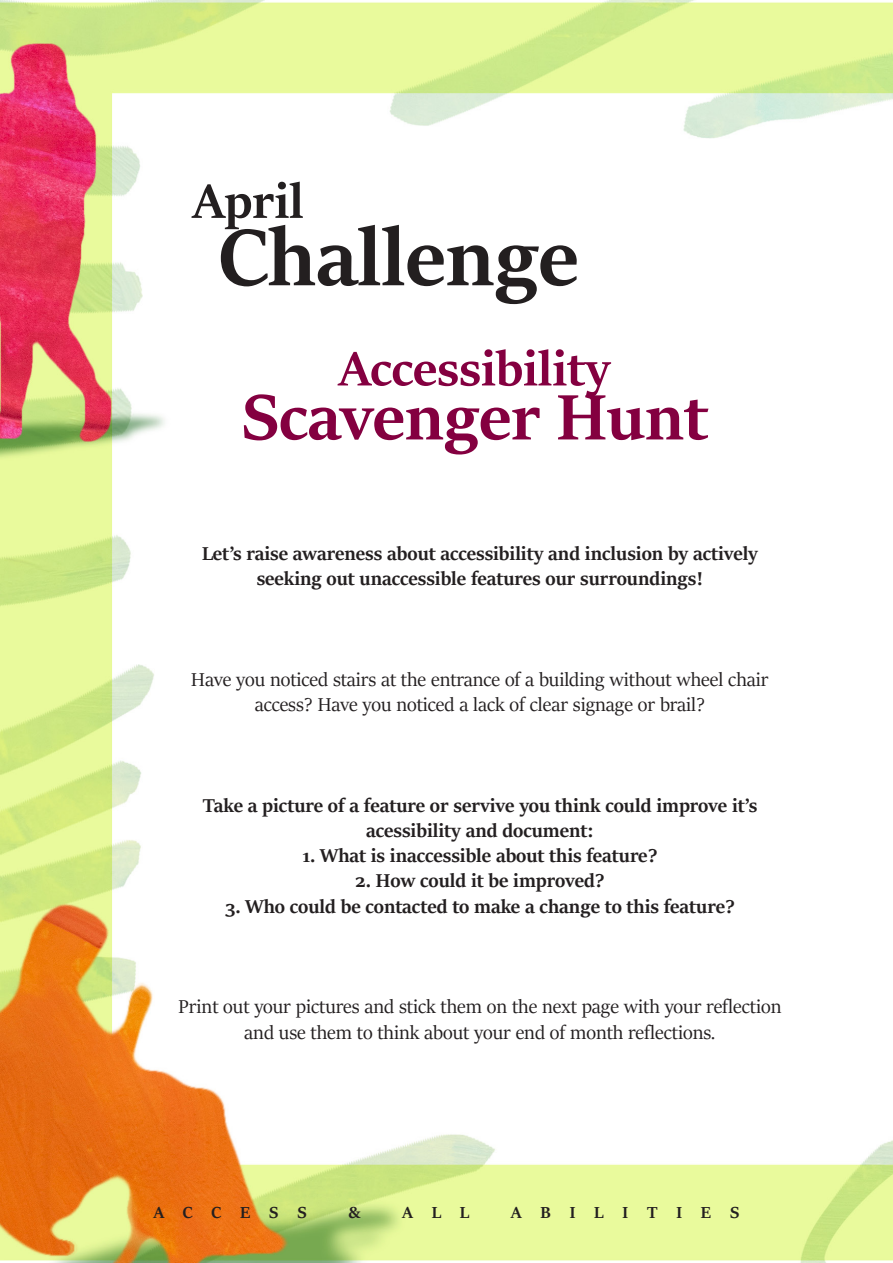
<style>
.page{position:relative;width:893px;height:1263px;background:#fff}
.page>*{position:absolute;margin:0;border:0;box-sizing:border-box;transform-origin:0 0}
.t1{font:700 90px "Sitka Banner";color:#231f20}
.t2{font:700 72px "Sitka Banner";color:#840040}
.t3{font:700 54px "Sitka Banner";color:#840040}
.t4{font:700 54px "Sitka Banner";color:#231f20}
.t5{font:700 21px/25.2px "Sitka Banner";color:#231f20;text-align:center}
.t6{font:21px/25.2px "Sitka Banner";color:#231f20;text-align:center}
.t7{font:700 18px "Sitka Banner";letter-spacing:1.05em;color:#231f20}
</style>
<div class="page">
<img style="left:0;top:0;width:893px;height:1263px">
<p class="t4" style="left:193px;top:163px;width:112px">April</p>
<p class="t1" style="left:219px;top:193px;width:361px">Challenge</p>
<p class="t3" style="left:339px;top:330px;width:272px">Accessibility</p>
<p class="t2" style="left:242px;top:366px;width:467px">Scavenger Hunt</p>
<p class="t5" style="left:202px;top:540px;width:557px">Let’s raise awareness about accessibility and inclusion by actively seeking out unaccessible features our surroundings!</p>
<p class="t6" style="left:191px;top:666px;width:579px">Have you noticed stairs at the entrance of a building without wheel chair access? Have you noticed a lack of clear signage or brail?</p>
<p class="t5" style="left:203px;top:792px;width:556px">Take a picture of a feature or servive you think could improve it’s acessibility and document:</p>
<p class="t5" style="left:302px;top:842px;width:357px">1. What is inaccessible about this feature?</p>
<p class="t5" style="left:355px;top:867px;width:251px">2. How could it be improved?</p>
<p class="t5" style="left:225px;top:892px;width:511px">3. Who could be contacted to make a change to this feature?</p>
<p class="t6" style="left:178px;top:993px;width:604px">Print out your pictures and stick them on the next page with your reflection and use them to think about your end of month reflections.</p>
<p class="t7" style="left:154px;top:1200px;width:154px">ACCESS</p>
<p class="t7" style="left:349px;top:1200px;width:14px">&amp;</p>
<p class="t7" style="left:403px;top:1200px;width:68px">ALL</p>
<p class="t7" style="left:511px;top:1200px;width:230px">ABILITIES</p>
</div>
